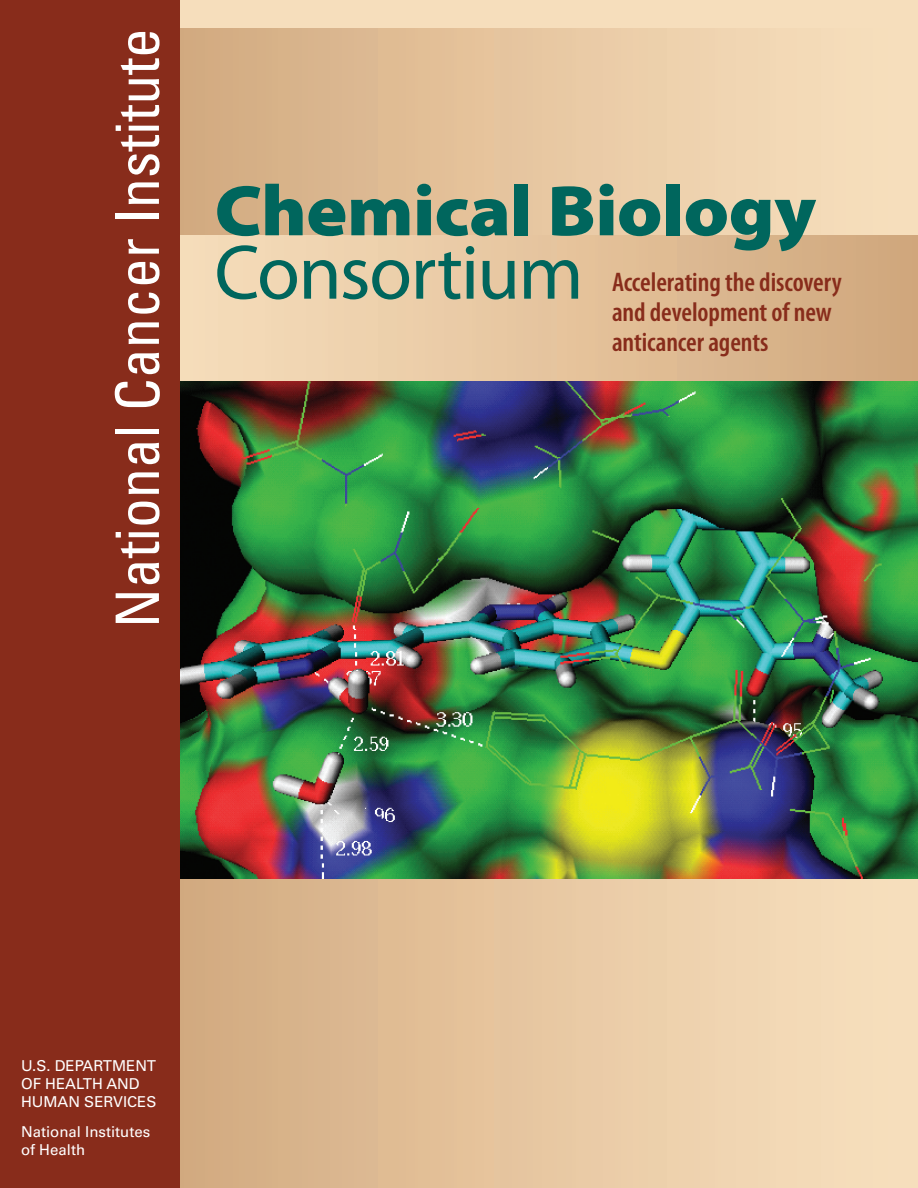
<style>
.page{position:relative;width:918px;height:1188px;background:#fff}
.page>*{position:absolute;margin:0;border:0;box-sizing:border-box;transform-origin:0 0}
.t1{font:78px "Myriad Pro";letter-spacing:-.02em;color:#00665d}
.t2{font:900 semi-expanded 72px "Myriad Pro";letter-spacing:-.01em;color:#00665d}
.t3{font:condensed 60px "Univers LT Std";color:#fff}
._2_01_-_Body_text{font:600 condensed 27px/30px "Myriad Pro";letter-spacing:-.005em;color:#882c1b}
.t4{font:15px/18px "Univers LT Std";color:#fff}
</style>
<div class="page">
<div style="left:134px;top:0;width:784px;height:1188px;background:#f6debc"></div>
<div style="left:144px;top:28px;width:774px;height:1160px;background:linear-gradient(to right,#d1a87e,#f9e2c0)"></div>
<div style="left:117px;top:235px;width:801px;height:196px;background:linear-gradient(to right,#f9e1c0,#cfa77c)"></div>
<img style="left:180px;top:382px;width:738px;height:496px">
<div style="left:0;top:0;width:180px;height:1188px;background:#882c1b"></div>
<p class="t3" style="left:100px;top:628px;width:601px;rotate:-90deg">National Cancer Institute</p>
<p class="t2" style="left:214px;top:170px;width:603px">Chemical Biology</p>
<p class="t1" style="left:214px;top:230px;width:371px">Consortium</p>
<p class="_2_01_-_Body_text" style="left:612px;top:268px;width:231px">Accelerating the discovery and development of new anticancer agents</p>
<p class="t4" style="left:21px;top:1056px;width:137px">U.S. DEPARTMENT<br>OF HEALTH AND<br>HUMAN SERVICES</p>
<p class="t4" style="left:21px;top:1122px;width:131px">National Institutes of Health</p>
</div>
